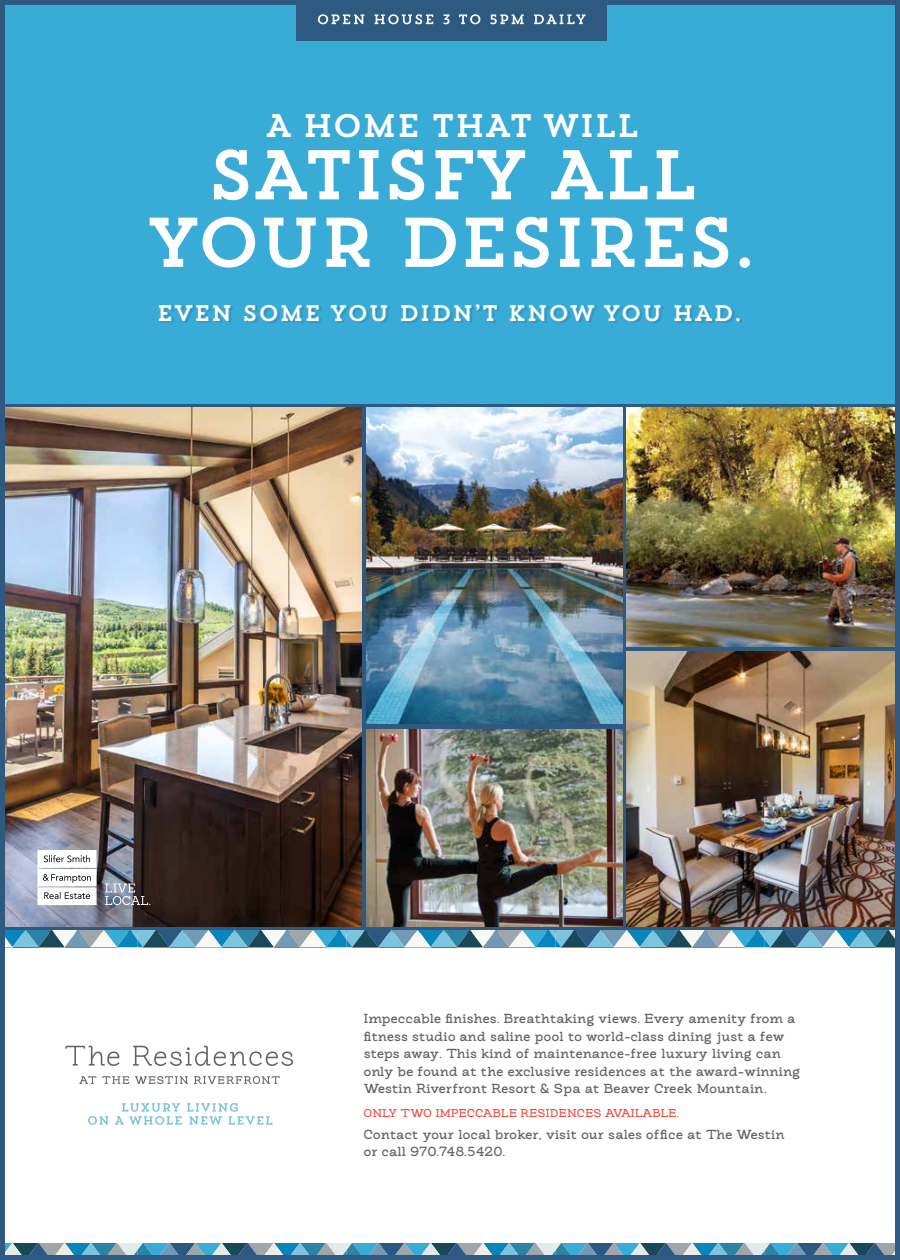
<style>
.page{position:relative;width:900px;height:1260px;background:#fff}
.page>*{position:absolute;margin:0;border:0;box-sizing:border-box;transform-origin:0 0}
.t1{font:70px/67.5px "Trend Slab One";letter-spacing:-.06em;color:#fff;text-align:center}
.t2{font:32.5px "Trend Slab One";letter-spacing:-.04em;color:#fff}
.t3{font:22.5px "Trend Slab One";letter-spacing:-.005em;color:#fff}
.t4{font:900 12.5px/17.5px "Monroe";letter-spacing:-.035em;color:#636466}
.t5{font:900 10.88px "Monroe";letter-spacing:-.03em;color:#f54d40}
</style>
<div class="page">
<svg style="left:6px;top:403px;width:888px;height:528px;background:#456984"></svg>
<img style="left:627px;top:408px;width:267px;height:239px">
<img style="left:366px;top:729px;width:257px;height:197px">
<svg style="left:88px;top:1103px;width:185px;height:22px"></svg>
<svg style="left:65px;top:1046px;width:55px;height:20px"></svg>
<svg style="left:133px;top:1046px;width:160px;height:20px"></svg>
<svg style="left:79px;top:1076px;width:17px;height:8px"></svg>
<svg style="left:102px;top:1076px;width:27px;height:8px"></svg>
<svg style="left:135px;top:1076px;width:53px;height:8px"></svg>
<svg style="left:194px;top:1076px;width:86px;height:8px"></svg>
<img style="left:627px;top:652px;width:267px;height:274px">
<img style="left:366px;top:408px;width:257px;height:316px">
<img style="left:6px;top:408px;width:355px;height:518px">
<svg style="left:38px;top:850px;width:59px;height:55px"></svg>
<svg style="left:105px;top:884px;width:45px;height:21px"></svg>
<div style="left:0;top:0;width:900px;height:403px;background:#38abd6"></div>
<div style="left:296px;top:0;width:311px;height:40px;background:#2e5980"></div>
<svg style="left:318px;top:14px;width:268px;height:10px"></svg>
<svg style="left:6px;top:931px;width:888px;height:16px"></svg>
<svg style="left:6px;top:1244px;width:888px;height:10px;background:#669bb2"></svg>
<div style="left:0;top:0;width:900px;height:1260px;border:5px solid #2e5980"></div>
<h2 class="t2" style="left:265px;top:105px;width:376px">A HOME THAT WILL</h2>
<h1 class="t1" style="left:146px;top:140px;width:613px">SATISFY ALL<br>YOUR DESIRES.</h1>
<h3 class="t3" style="left:157px;top:299px;width:587px">EVEN SOME YOU DIDN’T KNOW YOU HAD.</h3>
<p class="t4" style="left:364px;top:1010px;width:438px">Impeccable finishes. Breathtaking views. Every amenity from a fitness studio and saline pool to world-class dining just a few steps away. This kind of maintenance-free luxury living can only be found at the exclusive residences at the award-winning Westin Riverfront Resort &amp; Spa at Beaver Creek Mountain.</p>
<p class="t5" style="left:364px;top:1107px;width:317px">ONLY TWO IMPECCABLE RESIDENCES AVAILABLE.</p>
<p class="t4" style="left:364px;top:1126px;width:423px">Contact your local broker, visit our sales office at The Westin or call 970.748.5420.</p>
</div>
